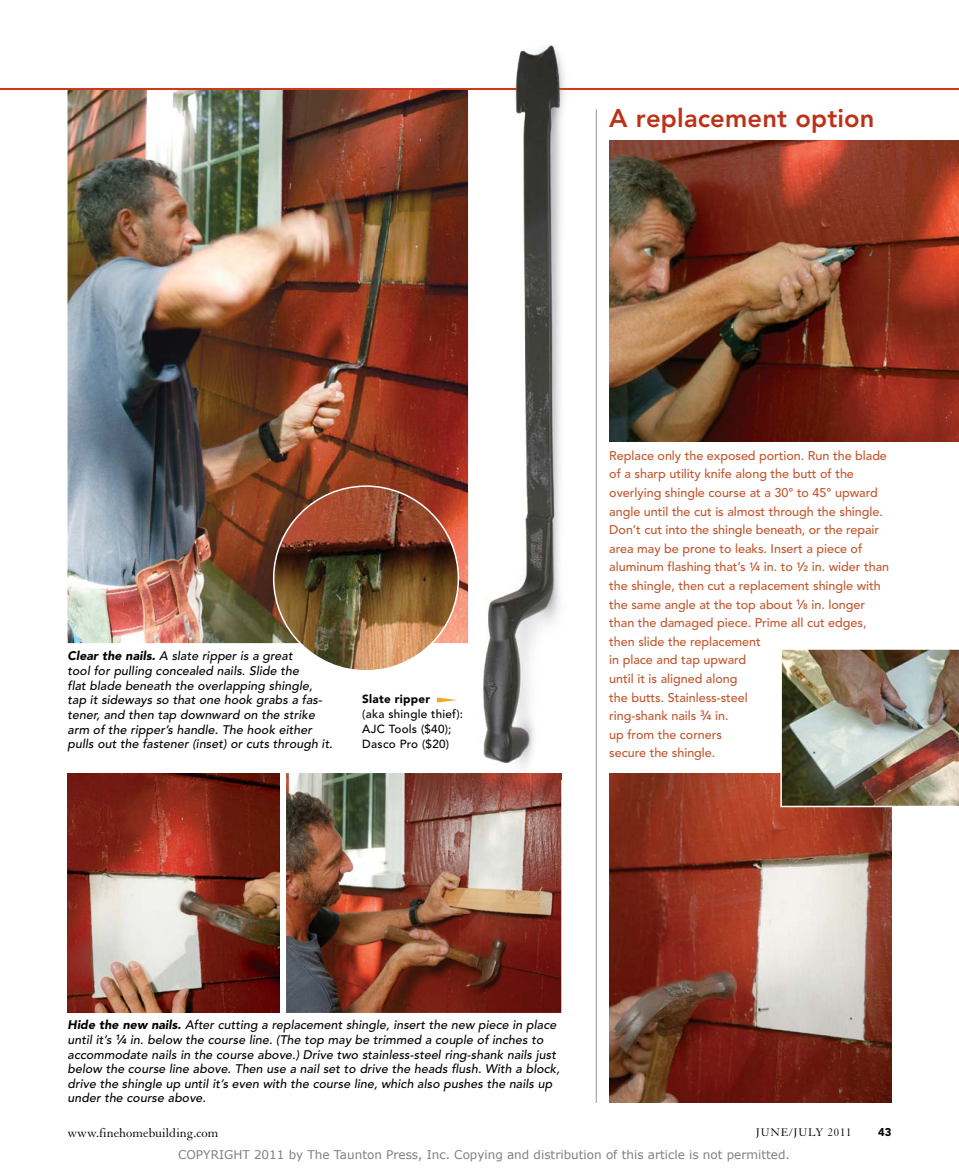
<style>
.page{position:relative;width:959px;height:1175px;background:#fff}
.page>*{position:absolute;margin:0;border:0;box-sizing:border-box;transform-origin:0 0}
.t1{font:800 25.5px "Avenir LT Std";letter-spacing:.005em;color:#bc3118}
.t2{font:13.5px "Granjon LT Std";color:#000}
.t3{font:500 12.6px/18.6px "Avenir LT Std";letter-spacing:-.005em;color:#c2572e}
.t4{font:italic 500 12.3px/14.7px "Avenir LT Std";letter-spacing:.005em;color:#000}
.t5{font:12px "Verdana";color:#808080}
.t6{font:12px "Granjon LT Std";letter-spacing:.07em;color:#000}
.t7{font:500 11.7px/15px "Avenir LT Std";letter-spacing:.02em;color:#000}
.t8{font:900 11.7px "Avenir LT Std";letter-spacing:.02em;color:#000}
.t9{font:900 11.25px "Avenir LT Std";color:#000}
.s1{font-weight:900}
.s2{font-weight:800}
.s3{font-weight:800;font-size:7.95px}
.s4{font-weight:800;font-size:7.8px}
</style>
<div class="page">
<img style="left:68px;top:90px;width:400px;height:553px">
<img style="left:609px;top:140px;width:349px;height:301px">
<img style="left:609px;top:773px;width:282px;height:329px">
<img style="left:780px;top:649px;width:178px;height:158px">
<img style="left:68px;top:773px;width:211px;height:239px">
<img style="left:286px;top:773px;width:275px;height:239px">
<hr style="left:0;top:88px;width:958px;height:2px;background:#cf381d">
<img style="left:468px;top:45px;width:98px;height:735px">
<img style="left:468px;top:773px;width:93px;height:7px">
<img style="left:468px;top:88px;width:98px;height:2px">
<img style="left:274px;top:486px;width:184px;height:185px;border-radius:92px">
<hr style="left:596px;top:110px;width:1px;height:992px;background:#939598">
<svg style="left:437px;top:697px;width:20px;height:5px"></svg>
<h1 class="t1" style="left:609px;top:103px;width:267px">A replacement option</h1>
<p class="t4" style="left:68px;top:649px;width:267px"><span class="s1">Clear the nails.</span> A slate ripper is a great<br>tool for pulling concealed nails. Slide the<br>flat blade beneath the overlapping shingle, tap it sideways so that one hook grabs a fas&shy;tener, and then tap downward on the strike arm of the ripper’s handle. The hook either pulls out the fastener (inset) or cuts through it.</p>
<p class="t8" style="left:362px;top:692px;width:69px">Slate ripper</p>
<p class="t7" style="left:362px;top:707px;width:102px">(aka shingle thief): aJc Tools ($40);<br>Dasco Pro ($20)</p>
<p class="t3" style="left:609px;top:446px;width:281px">Replace only the exposed portion. Run the blade of a sharp utility knife along the butt of the overlying shingle course at a 30° to 45° upward angle until the cut is almost through the shingle.<br>Don’t cut into the shingle beneath, or the repair area may be prone to leaks. Insert a piece of aluminum flashing that’s <sup>1</sup><span class="s2">⁄</span><span class="s3">4</span> in. to <sup>1</sup><span class="s2">⁄</span><span class="s3">2</span> in. wider than the shingle, then cut a replacement shingle with the same angle at the top about <sup>1</sup><span class="s2">⁄</span><span class="s3">8</span> in. longer than the damaged piece. Prime all cut edges, then slide the replacement<br>in place and tap upward<br>until it is aligned along<br>the butts. Stainless-steel<br>ring-shank nails <sup>3</sup><span class="s2">⁄</span><span class="s3">4</span> in.<br>up from the corners<br>secure the shingle.</p>
<p class="t4" style="left:68px;top:1018px;width:494px"><span class="s1">Hide the new nails.</span> After cutting a replacement shingle, insert the new piece in place until it’s <sup>1</sup><span class="s2">⁄</span><span class="s4">4</span> in. below the course line. (The top may be trimmed a couple of inches to accommodate nails in the course above.) Drive two stainless-steel ring-shank nails just below the course line above. Then use a nail set to drive the heads flush. With a block, drive the shingle up until it’s even with the course line, which also pushes the nails up under the course above.</p>
<p class="t2" style="left:68px;top:1125px;width:152px">www.finehomebuilding.com</p>
<p class="t6" style="left:755px;top:1126px;width:97px">JUNE/JULY 2011</p>
<p class="t9" style="left:878px;top:1125px;width:15px">43</p>
<p class="t5" style="left:178px;top:1147px;width:613px">COPYRIGHT 2011 by The Taunton Press, Inc. Copying and distribution of this article is not permitted.</p>
</div>
